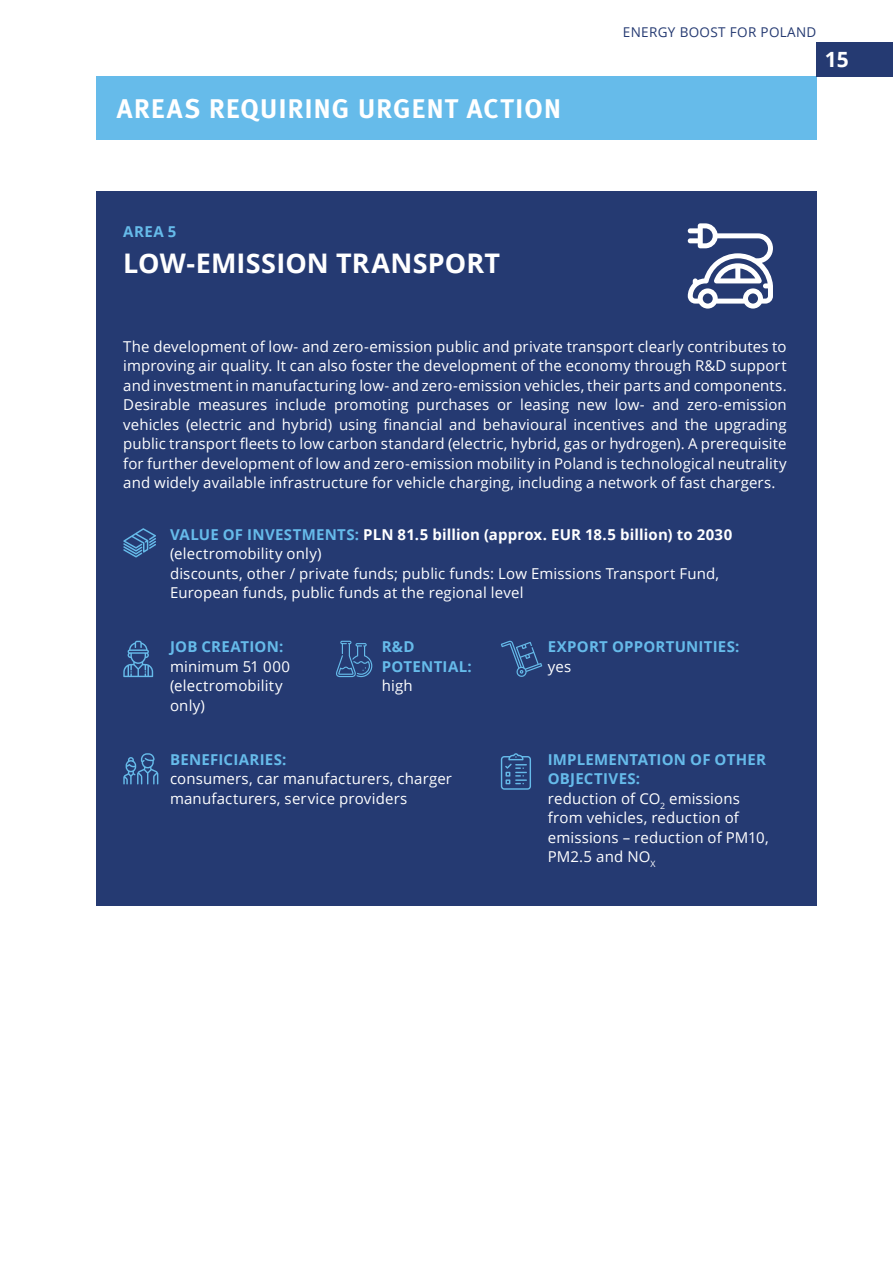
<style>
.page{position:relative;width:893px;height:1263px;background:#fff}
.page>*{position:absolute;margin:0;border:0;box-sizing:border-box;transform-origin:0 0}
.txt{font:27px "Meta Bold CELF";letter-spacing:.05em;color:#fff}
.txt-2{font:700 27px "Open Sans";letter-spacing:.005em;color:#fff}
.t1{font:700 21px "Open Sans";color:#fff}
.txt-3{font:15px/19.5px "Open Sans";letter-spacing:.005em;color:#fff;text-align:justify}
.txt_tabela2{font:15px/19.5px "Open Sans";letter-spacing:.01em;color:#fff}
.txt_tabela2-2{font:700 15px/19.5px "Open Sans";letter-spacing:.02em;color:#66bbea}
.txt_tabela2-3{font:700 15px/19.5px "Open Sans";letter-spacing:.01em;color:#fff}
.txt-4{font:700 15px "Open Sans";color:#66bbea}
.t2{font:13.5px "Open Sans";letter-spacing:.025em;color:#253a72}
.s1{color:#66bbea}
.s2{font-weight:400}
</style>
<div class="page">
<div style="left:96px;top:77px;width:720px;height:63px;background:#66bbea"></div>
<div style="left:816px;top:43px;width:77px;height:34px;background:#253a72"></div>
<div style="left:96px;top:191px;width:720px;height:715px;background:#253a72"></div>
<svg style="left:123px;top:528px;width:33px;height:29px"></svg>
<svg style="left:123px;top:641px;width:30px;height:36px"></svg>
<svg style="left:336px;top:641px;width:36px;height:36px"></svg>
<svg style="left:501px;top:640px;width:41px;height:37px"></svg>
<svg style="left:123px;top:753px;width:35px;height:31px"></svg>
<svg style="left:501px;top:753px;width:30px;height:37px"></svg>
<svg style="left:688px;top:223px;width:85px;height:86px"></svg>
<p class="txt" style="left:117px;top:92px;width:446px">AREAS REQUIRING URGENT ACTION</p>
<p class="t2" style="left:623px;top:23px;width:195px">ENERGY BOOST FOR POLAND</p>
<p class="t1" style="left:825px;top:45px;width:25px">15</p>
<p class="txt-4" style="left:123px;top:221px;width:55px">AREA 5</p>
<p class="txt-2" style="left:123px;top:244px;width:378px">LOW-EMISSION TRANSPORT</p>
<p class="txt-3" style="left:123px;top:336px;width:665px">The development of low- and zero-emission public and private transport clearly contributes to improving air quality. It can also foster the development of the economy through R&amp;D support and investment in manufacturing low- and zero-emission vehicles, their parts and components.<br>Desirable measures include promoting purchases or leasing new low- and zero-emission vehicles (electric and hybrid) using financial and behavioural incentives and the upgrading public transport fleets to low carbon standard (electric, hybrid, gas or hydrogen). A prerequisite for further development of low and zero-emission mobility in Poland is technological neutrality and widely available infrastructure for vehicle charging, including a network of fast chargers.</p>
<p class="txt_tabela2-3" style="left:170px;top:524px;width:564px"><span class="s1">VALUE OF INVESTMENTS:</span> PLN 81.5 billion (approx. EUR 18.5 billion) to 2030 <span class="s2">(electromobility only)</span></p>
<p class="txt_tabela2" style="left:170px;top:563px;width:551px">discounts, other / private funds; public funds: Low Emissions Transport Fund,<br>European funds, public funds at the regional level</p>
<p class="txt_tabela2-2" style="left:170px;top:637px;width:115px">JOB CREATION:</p>
<p class="txt_tabela2" style="left:170px;top:656px;width:121px">minimum 51 000 (electromobility only)</p>
<p class="txt_tabela2-2" style="left:548px;top:637px;width:193px">EXPORT OPPORTUNITIES:</p>
<p class="txt_tabela2" style="left:548px;top:656px;width:25px">yes</p>
<p class="txt_tabela2-2" style="left:382px;top:637px;width:92px">R&amp;D<br>POTENTIAL:</p>
<p class="txt_tabela2" style="left:382px;top:676px;width:32px">high</p>
<p class="txt_tabela2-2" style="left:170px;top:749px;width:118px">BENEFICIARIES:</p>
<p class="txt_tabela2" style="left:170px;top:769px;width:283px">consumers, car manufacturers, charger manufacturers, service providers</p>
<p class="txt_tabela2-2" style="left:548px;top:749px;width:220px">IMPLEMENTATION OF OTHER<br>OBJECTIVES:</p>
<p class="txt_tabela2" style="left:548px;top:788px;width:222px">reduction of CO<sub>2</sub> emissions from vehicles, reduction of emissions – reduction of PM10,<br>PM2.5 and NO<sub>X</sub></p>
</div>
